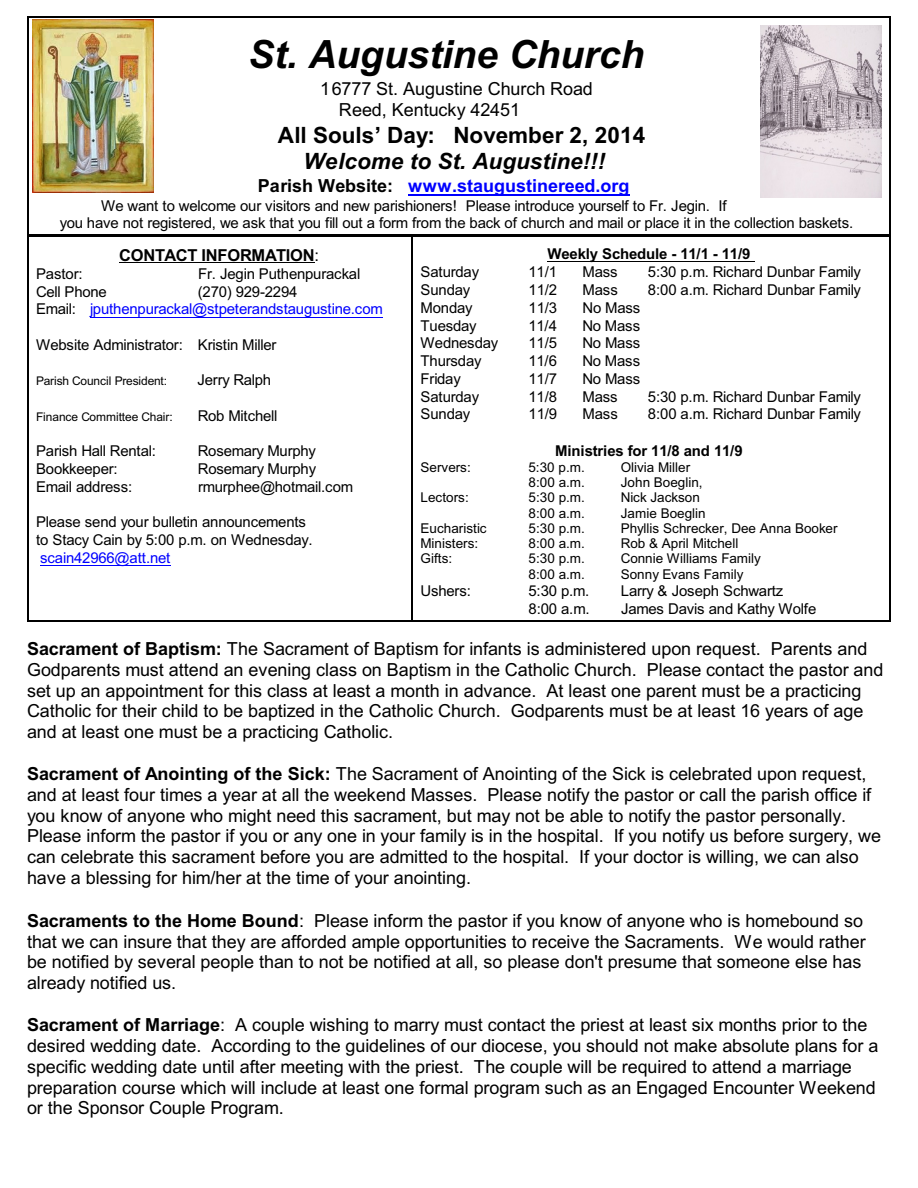
<style>
.page{position:relative;width:918px;height:1188px;background:#fff}
.page>*{position:absolute;margin:0;border:0;box-sizing:border-box;transform-origin:0 0}
.t1{font:italic 700 39px "Arial";letter-spacing:-.005em;color:#000}
.t2{font:700 22.5px "Arial";color:#000}
.t3{font:italic 700 22.5px "Arial";color:#000}
.t4{font:18px/20.9px "Arial";letter-spacing:-.005em;color:#000}
.t5{font:700 18px "Arial";color:#00f}
.t6{font:700 16.5px "Arial";letter-spacing:-.015em;color:#000}
.t7{font:15px/17.7px "Arial";letter-spacing:-.015em;color:#000}
.t8{font:15px/17.7px "Arial";letter-spacing:-.015em;color:#00f}
.t9{font:700 15px "Arial";letter-spacing:-.015em;color:#000}
.t10{font:13.5px "Arial";color:#000}
.t11{font:12px "Arial";letter-spacing:-.005em;color:#000}
.s1{color:#000}
.s2{font-weight:400}
.s3{font-weight:700}
</style>
<div class="page">
<hr style="left:27px;top:16px;width:1px;height:220px;background:#000">
<hr style="left:890px;top:16px;width:1px;height:220px;background:#000">
<hr style="left:27px;top:16px;width:864px;height:1px;background:#000">
<hr style="left:27px;top:235px;width:864px;height:1px;background:#000">
<hr style="left:27px;top:236px;width:1px;height:385px;background:#000">
<hr style="left:27px;top:236px;width:384px;height:1px;background:#000">
<hr style="left:27px;top:620px;width:384px;height:1px;background:#000">
<hr style="left:412px;top:236px;width:1px;height:385px;background:#000">
<hr style="left:890px;top:236px;width:1px;height:385px;background:#000">
<hr style="left:412px;top:236px;width:479px;height:1px;background:#000">
<hr style="left:412px;top:620px;width:479px;height:1px;background:#000">
<hr style="left:408px;top:194px;width:222px;height:1px;background:#00f">
<hr style="left:119px;top:263px;width:196px;height:1px;background:#000">
<hr style="left:90px;top:317px;width:293px;height:1px;background:#00f">
<hr style="left:40px;top:565px;width:131px;height:1px;background:#00f">
<hr style="left:547px;top:261px;width:208px;height:1px;background:#000">
<img style="left:33px;top:19px;width:121px;height:173px">
<img style="left:761px;top:25px;width:121px;height:173px">
<h1 class="t1" style="left:248px;top:40px;width:398px">St. Augustine Church</h1>
<p class="t4" style="left:339px;top:80px;width:256px;text-indent:-19px">16777 St. Augustine Church Road<br>Reed, Kentucky 42451</p>
<p class="t2" style="left:278px;top:127px;width:369px">All Souls’ Day: November 2, 2014</p>
<p class="t3" style="left:304px;top:153px;width:303px">Welcome to St. Augustine!!!</p>
<p class="t5" style="left:258px;top:179px;width:373px"><span class="s1">Parish Website:</span> www.staugustinereed.org</p>
<p class="t7" style="left:60px;top:198px;width:795px;text-indent:41px">We want to welcome our visitors and new parishioners! Please introduce yourself to Fr. Jegin. If<br>you have not registered, we ask that you fill out a form from the back of church and mail or place it in the collection baskets.</p>
<p class="t6" style="left:119px;top:249px;width:201px">CONTACT INFORMATION<span class="s2">:</span></p>
<p class="t7" style="left:36px;top:266px;width:48px">Pastor:</p>
<p class="t7" style="left:198px;top:266px;width:164px">Fr. Jegin Puthenpurackal</p>
<p class="t7" style="left:36px;top:284px;width:72px">Cell Phone</p>
<p class="t9" style="left:547px;top:249px;width:204px">Weekly Schedule - 11/1 - 11/9</p>
<p class="t7" style="left:421px;top:265px;width:60px">Saturday</p>
<p class="t7" style="left:528px;top:265px;width:30px">11/1</p>
<p class="t7" style="left:582px;top:265px;width:37px">Mass</p>
<p class="t7" style="left:648px;top:265px;width:215px">5:30 p.m. Richard Dunbar Family</p>
<p class="t7" style="left:421px;top:282px;width:51px">Sunday</p>
<p class="t7" style="left:529px;top:282px;width:30px">11/2</p>
<p class="t7" style="left:583px;top:282px;width:37px">Mass</p>
<p class="t7" style="left:648px;top:282px;width:215px">8:00 a.m. Richard Dunbar Family</p>
<p class="t7" style="left:421px;top:300px;width:54px">Monday</p>
<p class="t7" style="left:529px;top:300px;width:30px">11/3</p>
<p class="t7" style="left:583px;top:300px;width:59px">No Mass</p>
<p class="t7" style="left:421px;top:318px;width:58px">Tuesday</p>
<p class="t7" style="left:528px;top:318px;width:30px">11/4</p>
<p class="t7" style="left:582px;top:318px;width:59px">No Mass</p>
<p class="t7" style="left:421px;top:336px;width:79px">Wednesday</p>
<p class="t7" style="left:528px;top:336px;width:30px">11/5</p>
<p class="t7" style="left:582px;top:336px;width:59px">No Mass</p>
<p class="t7" style="left:421px;top:354px;width:62px">Thursday</p>
<p class="t7" style="left:528px;top:354px;width:30px">11/6</p>
<p class="t7" style="left:582px;top:354px;width:59px">No Mass</p>
<p class="t7" style="left:421px;top:371px;width:42px">Friday</p>
<p class="t7" style="left:528px;top:371px;width:30px">11/7</p>
<p class="t7" style="left:582px;top:371px;width:59px">No Mass</p>
<p class="t7" style="left:421px;top:389px;width:60px">Saturday</p>
<p class="t7" style="left:528px;top:389px;width:30px">11/8</p>
<p class="t7" style="left:582px;top:389px;width:37px">Mass</p>
<p class="t7" style="left:648px;top:389px;width:215px">5:30 p.m. Richard Dunbar Family</p>
<p class="t7" style="left:421px;top:407px;width:51px">Sunday</p>
<p class="t7" style="left:529px;top:407px;width:30px">11/9</p>
<p class="t7" style="left:583px;top:407px;width:37px">Mass</p>
<p class="t7" style="left:648px;top:407px;width:215px">8:00 a.m. Richard Dunbar Family</p>
<p class="t9" style="left:555px;top:445px;width:189px">Ministries for 11/8 and 11/9</p>
<p class="t10" style="left:421px;top:462px;width:52px">Servers:</p>
<p class="t10" style="left:528px;top:462px;width:58px">5:30 p.m.</p>
<p class="t10" style="left:621px;top:462px;width:71px">Olivia Miller</p>
<p class="t10" style="left:529px;top:477px;width:58px">8:00 a.m.</p>
<p class="t10" style="left:621px;top:477px;width:83px">John Boeglin,</p>
<p class="t10" style="left:421px;top:492px;width:50px">Lectors:</p>
<p class="t10" style="left:529px;top:492px;width:58px">5:30 p.m.</p>
<p class="t10" style="left:621px;top:492px;width:81px">Nick Jackson</p>
<p class="t10" style="left:529px;top:508px;width:58px">8:00 a.m.</p>
<p class="t10" style="left:621px;top:508px;width:86px">Jamie Boeglin</p>
<p class="t10" style="left:421px;top:523px;width:68px">Eucharistic</p>
<p class="t10" style="left:529px;top:523px;width:58px">5:30 p.m.</p>
<p class="t10" style="left:621px;top:523px;width:218px">Phyllis Schrecker, Dee Anna Booker</p>
<p class="t10" style="left:421px;top:538px;width:59px">Ministers:</p>
<p class="t10" style="left:529px;top:538px;width:58px">8:00 a.m.</p>
<p class="t10" style="left:621px;top:538px;width:119px">Rob &amp; April Mitchell</p>
<p class="t10" style="left:421px;top:554px;width:33px">Gifts:</p>
<p class="t10" style="left:529px;top:554px;width:58px">5:30 p.m.</p>
<p class="t10" style="left:621px;top:554px;width:142px">Connie Williams Family</p>
<p class="t10" style="left:529px;top:569px;width:58px">8:00 a.m.</p>
<p class="t10" style="left:621px;top:569px;width:124px">Sonny Evans Family</p>
<p class="t7" style="left:421px;top:583px;width:52px">Ushers:</p>
<p class="t7" style="left:528px;top:583px;width:62px">5:30 p.m.</p>
<p class="t7" style="left:621px;top:583px;width:164px">Larry &amp; Joseph Schwartz</p>
<p class="t7" style="left:529px;top:601px;width:62px">8:00 a.m.</p>
<p class="t7" style="left:621px;top:601px;width:197px">James Davis and Kathy Wolfe</p>
<p class="t4" style="left:27px;top:640px;width:858px"><span class="s3">Sacrament of Baptism:</span> The Sacrament of Baptism for infants is administered upon request. Parents and Godparents must attend an evening class on Baptism in the Catholic Church. Please contact the pastor and set up an appointment for this class at least a month in advance. At least one parent must be a practicing Catholic for their child to be baptized in the Catholic Church. Godparents must be at least 16 years of age and at least one must be a practicing Catholic.</p>
<p class="t4" style="left:27px;top:765px;width:856px"><span class="s3">Sacrament of Anointing of the Sick:</span> The Sacrament of Anointing of the Sick is celebrated upon request, and at least four times a year at all the weekend Masses. Please notify the pastor or call the parish office if you know of anyone who might need this sacrament, but may not be able to notify the pastor personally.<br>Please inform the pastor if you or any one in your family is in the hospital. If you notify us before surgery, we can celebrate this sacrament before you are admitted to the hospital. If your doctor is willing, we can also have a blessing for him/her at the time of your anointing.</p>
<p class="t4" style="left:27px;top:912px;width:840px"><span class="s3">Sacraments to the Home Bound</span>: Please inform the pastor if you know of anyone who is homebound so that we can insure that they are afforded ample opportunities to receive the Sacraments. We would rather be notified by several people than to not be notified at all, so please don't presume that someone else has already notified us.</p>
<p class="t4" style="left:27px;top:1016px;width:853px"><span class="s3">Sacrament of Marriage</span>: A couple wishing to marry must contact the priest at least six months prior to the desired wedding date. According to the guidelines of our diocese, you should not make absolute plans for a specific wedding date until after meeting with the priest. The couple will be required to attend a marriage preparation course which will include at least one formal program such as an Engaged Encounter Weekend or the Sponsor Couple Program.</p>
<p class="t8" style="left:36px;top:284px;width:348px;text-indent:162px"><span class="s1">(270) 929-2294<br>Email:</span> jputhenpurackal@stpeterandstaugustine.com</p>
<p class="t7" style="left:36px;top:337px;width:242px">Website Administrator: Kristin Miller</p>
<p class="t11" style="left:36px;top:377px;width:133px">Parish Council President:</p>
<p class="t7" style="left:197px;top:373px;width:75px">Jerry Ralph</p>
<p class="t11" style="left:36px;top:412px;width:138px">Finance Committee Chair:</p>
<p class="t7" style="left:198px;top:408px;width:81px">Rob Mitchell</p>
<p class="t7" style="left:36px;top:444px;width:121px">Parish Hall Rental:</p>
<p class="t7" style="left:198px;top:444px;width:120px">Rosemary Murphy</p>
<p class="t7" style="left:36px;top:461px;width:83px">Bookkeeper:</p>
<p class="t7" style="left:198px;top:461px;width:120px">Rosemary Murphy</p>
<p class="t7" style="left:36px;top:479px;width:98px">Email address:</p>
<p class="t7" style="left:198px;top:479px;width:157px">rmurphee@hotmail.com</p>
<p class="t7" style="left:36px;top:515px;width:278px">Please send your bulletin announcements to Stacy Cain by 5:00 p.m. on Wednesday.</p>
<p class="t8" style="left:40px;top:550px;width:132px">scain42966@att.net</p>
</div>
